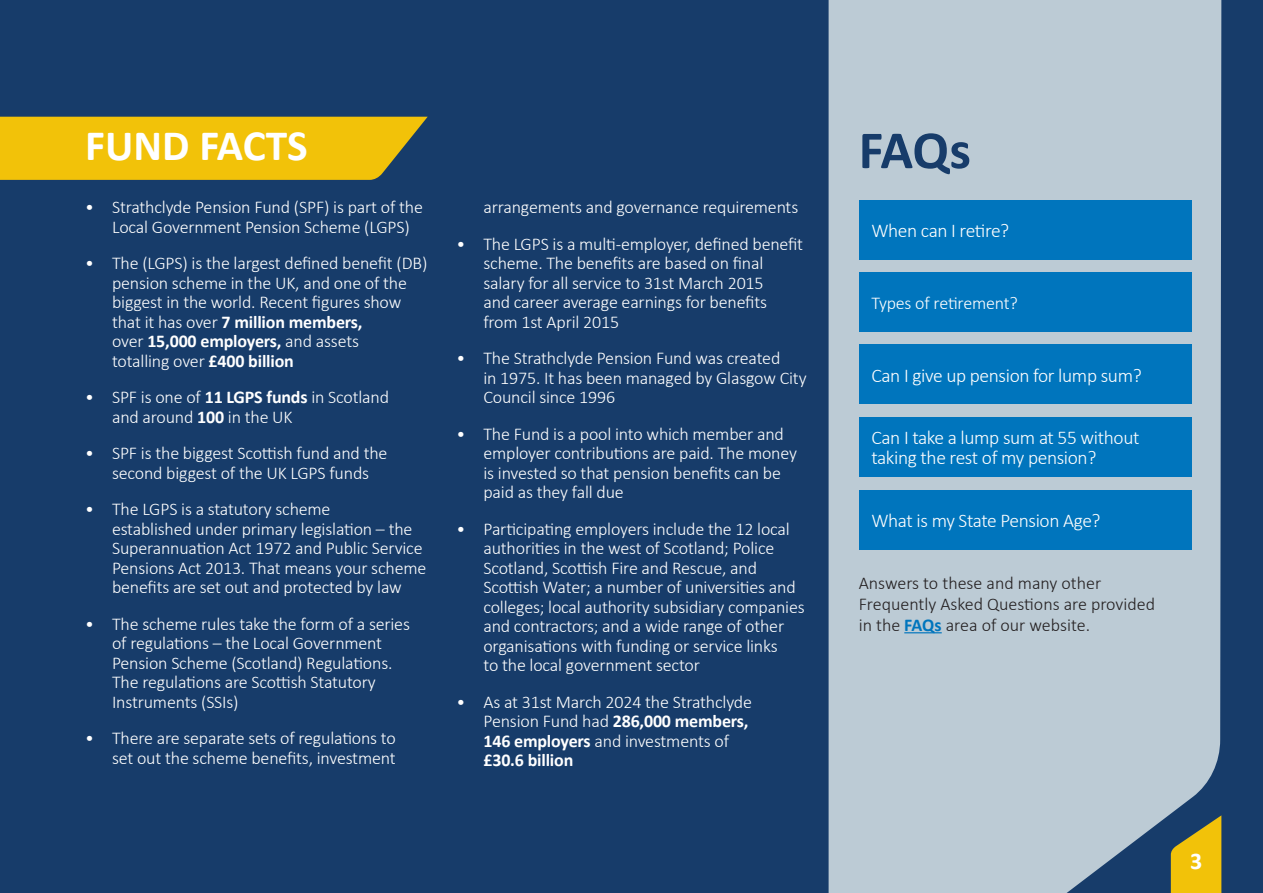
<style>
.page{position:relative;width:1263px;height:893px;background:#173c6a}
.page>*{position:absolute;margin:0;border:0;box-sizing:border-box;transform-origin:0 0}
.t1{font:700 54px "Calibri";color:#173c6a}
.t2{font:700 43.5px "Calibri";color:#fff}
.t3{font:700 24px "Calibri";color:#fff}
.t4{font:300 19.5px/19.5px "Calibri";letter-spacing:-.02em;color:#fff}
.t5{font:300 18px/19.5px "Calibri";letter-spacing:-.01em;color:#fff}
.t6{font:300 18px/21px "Calibri";color:#231f20}
.s1{font-weight:700}
.s2{font-weight:700;color:#0075bd}
</style>
<div class="page">
<svg style="left:0;top:117px;width:428px;height:63px;background:#e4b90e"></svg>
<div style="left:828px;top:0;width:393px;height:893px;background:#bccbd5"></div>
<div style="left:859px;top:200px;width:332px;height:59px;background:#0075bd"></div>
<div style="left:859px;top:345px;width:332px;height:59px;background:#0075bd"></div>
<div style="left:859px;top:490px;width:332px;height:60px;background:#0075bd"></div>
<div style="left:859px;top:417px;width:332px;height:60px;background:#0075bd"></div>
<div style="left:859px;top:272px;width:332px;height:60px;background:#0075bd"></div>
<hr style="left:904px;top:632px;width:38px;height:1px;background:#0075bd">
<h2 class="t2" style="left:85px;top:115px;width:224px">FUND FACTS</h2>
<p class="t5" style="left:112px;top:197px;width:312px;text-indent:-27px">• Strathclyde Pension Fund (SPF) is part of the<br>Local Government Pension Scheme (LGPS)</p>
<p class="t5" style="left:112px;top:253px;width:317px;text-indent:-27px">• The (LGPS) is the largest defined benefit (DB) pension scheme in the UK, and one of the biggest in the world. Recent figures show that it has over <span class="s1">7 million members,<br></span>over <span class="s1">15,000 employers,</span> and assets<br>totalling over <span class="s1">£400 billion</span></p>
<p class="t5" style="left:112px;top:387px;width:278px;text-indent:-27px">• SPF is one of <span class="s1">11 LGPS funds</span> in Scotland and around <span class="s1">100</span> in the UK</p>
<p class="t5" style="left:85px;top:443px;width:304px;text-align:center">• SPF is the biggest Scottish fund and the second biggest of the UK LGPS funds</p>
<p class="t5" style="left:112px;top:499px;width:316px;text-indent:-27px">• The LGPS is a statutory scheme<br>established under primary legislation – the Superannuation Act 1972 and Public Service Pensions Act 2013. That means your scheme benefits are set out and protected by law</p>
<p class="t5" style="left:112px;top:614px;width:299px;text-indent:-27px">• The scheme rules take the form of a series of regulations – the Local Government Pension Scheme (Scotland) Regulations.<br>The regulations are Scottish Statutory Instruments (SSIs)</p>
<p class="t5" style="left:85px;top:728px;width:312px;text-align:right">• There are separate sets of regulations to set out the scheme benefits, investment</p>
<p class="t5" style="left:483px;top:197px;width:316px">arrangements and governance requirements</p>
<p class="t5" style="left:483px;top:234px;width:321px;text-indent:-27px">• The LGPS is a multi‐employer, defined benefit scheme. The benefits are based on final salary for all service to 31st March 2015<br>and career average earnings for benefits from 1st April 2015</p>
<p class="t5" style="left:483px;top:348px;width:325px;text-indent:-27px">• The Strathclyde Pension Fund was created<br>in 1975. It has been managed by Glasgow City<br>Council since 1996</p>
<p class="t5" style="left:483px;top:424px;width:315px;text-indent:-27px">• The Fund is a pool into which member and employer contributions are paid. The money is invested so that pension benefits can be paid as they fall due</p>
<p class="t5" style="left:483px;top:519px;width:323px;text-indent:-27px">• Participating employers include the 12 local authorities in the west of Scotland; Police Scotland, Scottish Fire and Rescue, and Scottish Water; a number of universities and colleges; local authority subsidiary companies and contractors; and a wide range of other organisations with funding or service links<br>to the local government sector</p>
<p class="t5" style="left:483px;top:692px;width:270px;text-indent:-27px">• As at 31st March 2024 the Strathclyde<br>Pension Fund had <span class="s1">286,000 members,<br>146 employers</span> and investments of <span class="s1">£30.6 billion</span></p>
<h1 class="t1" style="left:859px;top:112px;width:114px">FAQs</h1>
<p class="t4" style="left:871px;top:221px;width:139px">When can I retire?</p>
<p class="t5" style="left:871px;top:293px;width:148px">Types of retirement?</p>
<p class="t4" style="left:871px;top:365px;width:272px">Can I give up pension for lump sum?</p>
<p class="t4" style="left:871px;top:428px;width:270px">Can I take a lump sum at 55 without taking the rest of my pension?</p>
<p class="t4" style="left:871px;top:511px;width:231px">What is my State Pension Age?</p>
<p class="t6" style="left:859px;top:572px;width:298px">Answers to these and many other<br>Frequently Asked Questions are provided in the <span class="s2">FAQs</span> area of our website.</p>
<h3 class="t3" style="left:1190px;top:844px;width:14px">3</h3>
</div>
